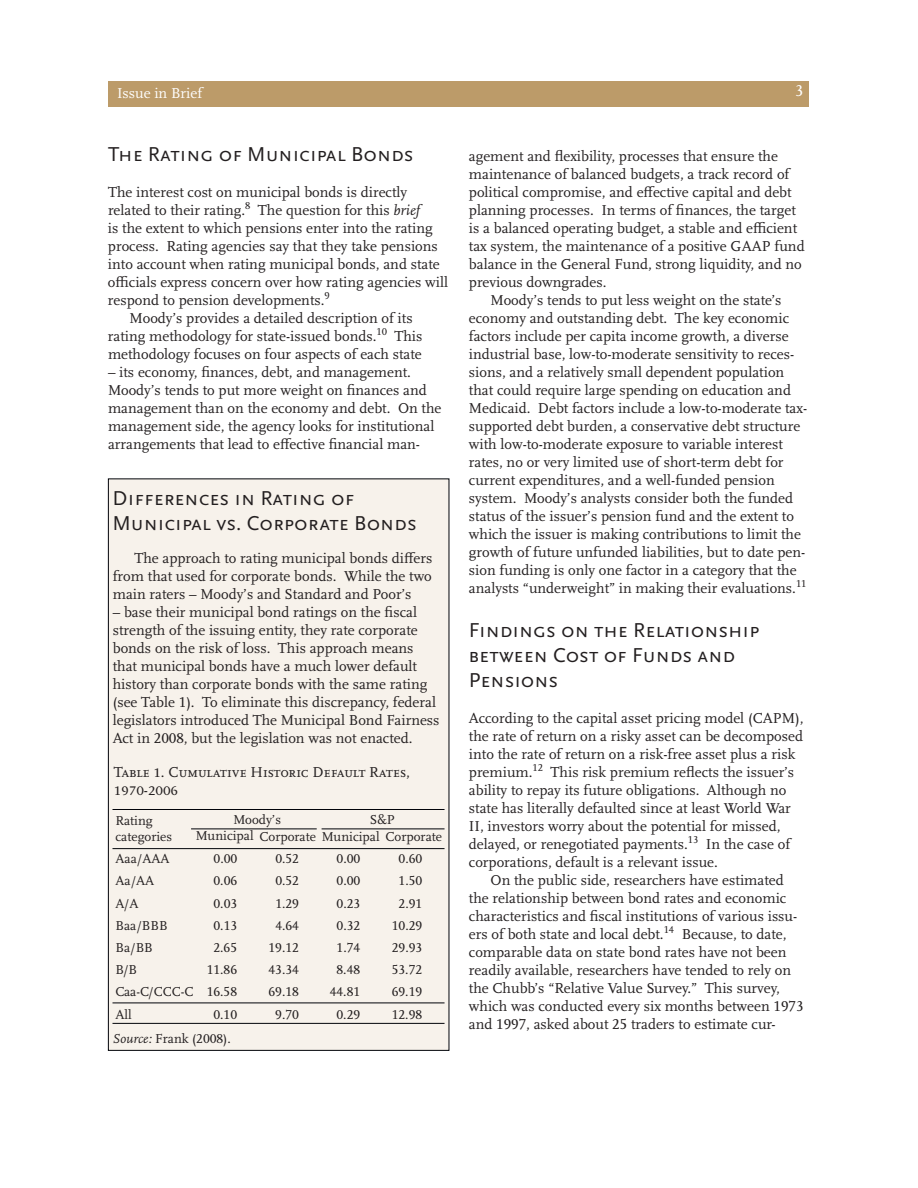
<style>
.page{position:relative;width:918px;height:1188px;background:#fff}
.page>*{position:absolute;margin:0;border:0;box-sizing:border-box;transform-origin:0 0}
.t1{font:21px/25.2px "Scala Sans OT";color:#231f20}
.t2{font:16.5px "Scala OT";color:#fff}
.t3{font:15px/18px "Scala OT";color:#231f20}
.t4{font:15px "Scala OT";color:#fff}
.t5{font:13.5px "Scala OT";color:#231f20}
.s1{font-style:italic}
</style>
<div class="page">
<div style="left:108px;top:478px;width:341px;height:573px;background:#f7f2eb;border:1px solid #010309"></div>
<div style="left:109px;top:82px;width:700px;height:25px;background:#bc9b69"></div>
<hr style="left:112px;top:809px;width:333px;height:1px;background:#010309">
<hr style="left:112px;top:848px;width:333px;height:1px;background:#010309">
<hr style="left:112px;top:1023px;width:333px;height:1px;background:#010309">
<hr style="left:112px;top:1003px;width:333px;height:1px;background:#010309">
<hr style="left:322px;top:829px;width:123px;height:1px;background:#010309">
<hr style="left:191px;top:829px;width:126px;height:1px;background:#010309">
<p class="t4" style="left:117px;top:85px;width:87px">Issue in Brief</p>
<p class="t2" style="left:795px;top:82px;width:10px">3</p>
<p class="t1" style="left:108px;top:141px;width:307px">The Rating of Municipal Bonds</p>
<p class="t3" style="left:108px;top:183px;width:301px">The interest cost on municipal bonds is directly</p>
<p class="t3" style="left:108px;top:201px;width:313px">related to their rating.<sup>8</sup> The question for this <span class="s1">brief</span></p>
<p class="t3" style="left:108px;top:219px;width:326px">is the extent to which pensions enter into the rating</p>
<p class="t3" style="left:108px;top:237px;width:331px">process. Rating agencies say that they take pensions</p>
<p class="t3" style="left:108px;top:255px;width:333px">into account when rating municipal bonds, and state</p>
<p class="t3" style="left:108px;top:273px;width:342px">officials express concern over how rating agencies will</p>
<p class="t3" style="left:108px;top:291px;width:223px">respond to pension developments.<sup>9</sup></p>
<p class="t3" style="left:130px;top:309px;width:285px">Moody’s provides a detailed description of its</p>
<p class="t3" style="left:108px;top:327px;width:316px">rating methodology for state-issued bonds.<sup>10</sup> This</p>
<p class="t3" style="left:108px;top:345px;width:315px">methodology focuses on four aspects of each state</p>
<p class="t3" style="left:108px;top:363px;width:335px">– its economy, finances, debt, and management.<br>Moody’s tends to put more weight on finances and management than on the economy and debt. On the management side, the agency looks for institutional arrangements that lead to effective financial man-</p>
<p class="t1" style="left:112px;top:486px;width:306px">Differences in Rating of<br>Municipal vs. Corporate Bonds</p>
<p class="t3" style="left:113px;top:550px;width:321px;text-align:justify;text-indent:22px">The approach to rating municipal bonds differs from that used for corporate bonds. While the two main raters – Moody’s and Standard and Poor’s</p>
<p class="t3" style="left:113px;top:604px;width:328px">– base their municipal bond ratings on the fiscal strength of the issuing entity, they rate corporate bonds on the risk of loss. This approach means that municipal bonds have a much lower default history than corporate bonds with the same rating (see Table 1). To eliminate this discrepancy, federal legislators introduced The Municipal Bond Fairness Act in 2008, but the legislation was not enacted.</p>
<p class="t3" style="left:114px;top:764px;width:298px">Table 1. Cumulative Historic Default Rates,<br>1970-2006</p>
<p class="t5" style="left:115px;top:813px;width:39px">Rating</p>
<p class="t5" style="left:233px;top:812px;width:49px">Moody’s</p>
<p class="t5" style="left:370px;top:813px;width:27px">S&amp;P</p>
<p class="t5" style="left:115px;top:829px;width:58px">categories</p>
<p class="t5" style="left:196px;top:829px;width:248px">Municipal Corporate Municipal Corporate</p>
<p class="t5" style="left:115px;top:851px;width:56px">Aaa/AAA</p>
<p class="t5" style="left:214px;top:851px;width:25px">0.00</p>
<p class="t5" style="left:275px;top:851px;width:25px">0.52</p>
<p class="t5" style="left:337px;top:851px;width:25px">0.00</p>
<p class="t5" style="left:399px;top:851px;width:25px">0.60</p>
<p class="t5" style="left:115px;top:874px;width:40px">Aa/AA</p>
<p class="t5" style="left:214px;top:874px;width:25px">0.06</p>
<p class="t5" style="left:275px;top:874px;width:25px">0.52</p>
<p class="t5" style="left:337px;top:874px;width:25px">0.00</p>
<p class="t5" style="left:399px;top:874px;width:25px">1.50</p>
<p class="t5" style="left:115px;top:896px;width:24px">A/A</p>
<p class="t5" style="left:214px;top:896px;width:25px">0.03</p>
<p class="t5" style="left:275px;top:896px;width:25px">1.29</p>
<p class="t5" style="left:337px;top:896px;width:25px">0.23</p>
<p class="t5" style="left:399px;top:896px;width:25px">2.91</p>
<p class="t5" style="left:115px;top:918px;width:54px">Baa/BBB</p>
<p class="t5" style="left:214px;top:918px;width:25px">0.13</p>
<p class="t5" style="left:275px;top:918px;width:25px">4.64</p>
<p class="t5" style="left:337px;top:918px;width:25px">0.32</p>
<p class="t5" style="left:392px;top:918px;width:32px">10.29</p>
<p class="t5" style="left:115px;top:940px;width:39px">Ba/BB</p>
<p class="t5" style="left:214px;top:940px;width:25px">2.65</p>
<p class="t5" style="left:269px;top:940px;width:32px">19.12</p>
<p class="t5" style="left:337px;top:940px;width:25px">1.74</p>
<p class="t5" style="left:392px;top:940px;width:32px">29.93</p>
<p class="t5" style="left:115px;top:962px;width:23px">B/B</p>
<p class="t5" style="left:207px;top:962px;width:32px">11.86</p>
<p class="t5" style="left:269px;top:962px;width:32px">43.34</p>
<p class="t5" style="left:337px;top:962px;width:25px">8.48</p>
<p class="t5" style="left:392px;top:962px;width:32px">53.72</p>
<p class="t5" style="left:115px;top:985px;width:80px">Caa-C/CCC-C</p>
<p class="t5" style="left:207px;top:985px;width:32px">16.58</p>
<p class="t5" style="left:269px;top:985px;width:32px">69.18</p>
<p class="t5" style="left:330px;top:985px;width:32px">44.81</p>
<p class="t5" style="left:392px;top:985px;width:32px">69.19</p>
<p class="t5" style="left:115px;top:1007px;width:18px">All</p>
<p class="t5" style="left:213px;top:1007px;width:25px">0.10</p>
<p class="t5" style="left:275px;top:1007px;width:25px">9.70</p>
<p class="t5" style="left:337px;top:1007px;width:25px">0.29</p>
<p class="t5" style="left:392px;top:1007px;width:32px">12.98</p>
<p class="t5" style="left:112px;top:1031px;width:120px"><span class="s1">Source:</span> Frank (2008).</p>
<p class="t3" style="left:469px;top:148px;width:311px">agement and flexibility, processes that ensure the</p>
<p class="t3" style="left:469px;top:166px;width:322px">maintenance of balanced budgets, a track record of</p>
<p class="t3" style="left:469px;top:184px;width:324px">political compromise, and effective capital and debt</p>
<p class="t3" style="left:469px;top:202px;width:328px">planning processes. In terms of finances, the target</p>
<p class="t3" style="left:469px;top:220px;width:330px">is a balanced operating budget, a stable and efficient</p>
<p class="t3" style="left:469px;top:238px;width:337px">tax system, the maintenance of a positive GAAP fund</p>
<p class="t3" style="left:469px;top:256px;width:334px">balance in the General Fund, strong liquidity, and no</p>
<p class="t3" style="left:469px;top:274px;width:139px">previous downgrades.</p>
<p class="t3" style="left:491px;top:292px;width:293px">Moody’s tends to put less weight on the state’s</p>
<p class="t3" style="left:469px;top:310px;width:322px">economy and outstanding debt. The key economic</p>
<p class="t3" style="left:469px;top:328px;width:321px">factors include per capita income growth, a diverse</p>
<p class="t3" style="left:469px;top:346px;width:327px">industrial base, low-to-moderate sensitivity to reces-</p>
<p class="t3" style="left:469px;top:364px;width:317px">sions, and a relatively small dependent population</p>
<p class="t3" style="left:469px;top:382px;width:324px">that could require large spending on education and</p>
<p class="t3" style="left:469px;top:400px;width:340px">Medicaid. Debt factors include a low-to-moderate tax-</p>
<p class="t3" style="left:469px;top:418px;width:333px">supported debt burden, a conservative debt structure</p>
<p class="t3" style="left:469px;top:436px;width:316px">with low-to-moderate exposure to variable interest</p>
<p class="t3" style="left:469px;top:454px;width:316px">rates, no or very limited use of short-term debt for</p>
<p class="t3" style="left:469px;top:472px;width:307px">current expenditures, and a well-funded pension</p>
<p class="t3" style="left:469px;top:490px;width:326px">system. Moody’s analysts consider both the funded</p>
<p class="t3" style="left:469px;top:508px;width:327px">status of the issuer’s pension fund and the extent to</p>
<p class="t3" style="left:469px;top:526px;width:334px">which the issuer is making contributions to limit the</p>
<p class="t3" style="left:469px;top:544px;width:338px">growth of future unfunded liabilities, but to date pen-</p>
<p class="t3" style="left:469px;top:562px;width:329px">sion funding is only one factor in a category that the</p>
<p class="t3" style="left:469px;top:580px;width:339px">analysts “underweight” in making their evaluations.<sup>11</sup></p>
<p class="t1" style="left:469px;top:618px;width:292px">Findings on the Relationship between Cost of Funds and<br>Pensions</p>
<p class="t3" style="left:469px;top:710px;width:336px">According to the capital asset pricing model (CAPM),</p>
<p class="t3" style="left:469px;top:728px;width:336px">the rate of return on a risky asset can be decomposed</p>
<p class="t3" style="left:469px;top:746px;width:328px">into the rate of return on a risk-free asset plus a risk</p>
<p class="t3" style="left:469px;top:764px;width:327px">premium.<sup>12</sup> This risk premium reflects the issuer’s</p>
<p class="t3" style="left:469px;top:782px;width:319px">ability to repay its future obligations. Although no</p>
<p class="t3" style="left:469px;top:800px;width:324px">state has literally defaulted since at least World War</p>
<p class="t3" style="left:469px;top:818px;width:313px">II, investors worry about the potential for missed,</p>
<p class="t3" style="left:469px;top:836px;width:323px">delayed, or renegotiated payments.<sup>13</sup> In the case of</p>
<p class="t3" style="left:469px;top:854px;width:250px">corporations, default is a relevant issue.</p>
<p class="t3" style="left:491px;top:872px;width:295px">On the public side, researchers have estimated</p>
<p class="t3" style="left:469px;top:890px;width:319px">the relationship between bond rates and economic</p>
<p class="t3" style="left:469px;top:908px;width:330px">characteristics and fiscal institutions of various issu-</p>
<p class="t3" style="left:469px;top:926px;width:319px">ers of both state and local debt.<sup>14</sup> Because, to date,</p>
<p class="t3" style="left:469px;top:944px;width:319px">comparable data on state bond rates have not been</p>
<p class="t3" style="left:469px;top:962px;width:324px">readily available, researchers have tended to rely on</p>
<p class="t3" style="left:469px;top:980px;width:313px">the Chubb’s “Relative Value Survey.” This survey,</p>
<p class="t3" style="left:469px;top:998px;width:336px">which was conducted every six months between 1973</p>
<p class="t3" style="left:469px;top:1016px;width:308px">and 1997, asked about 25 traders to estimate cur-</p>
</div>
